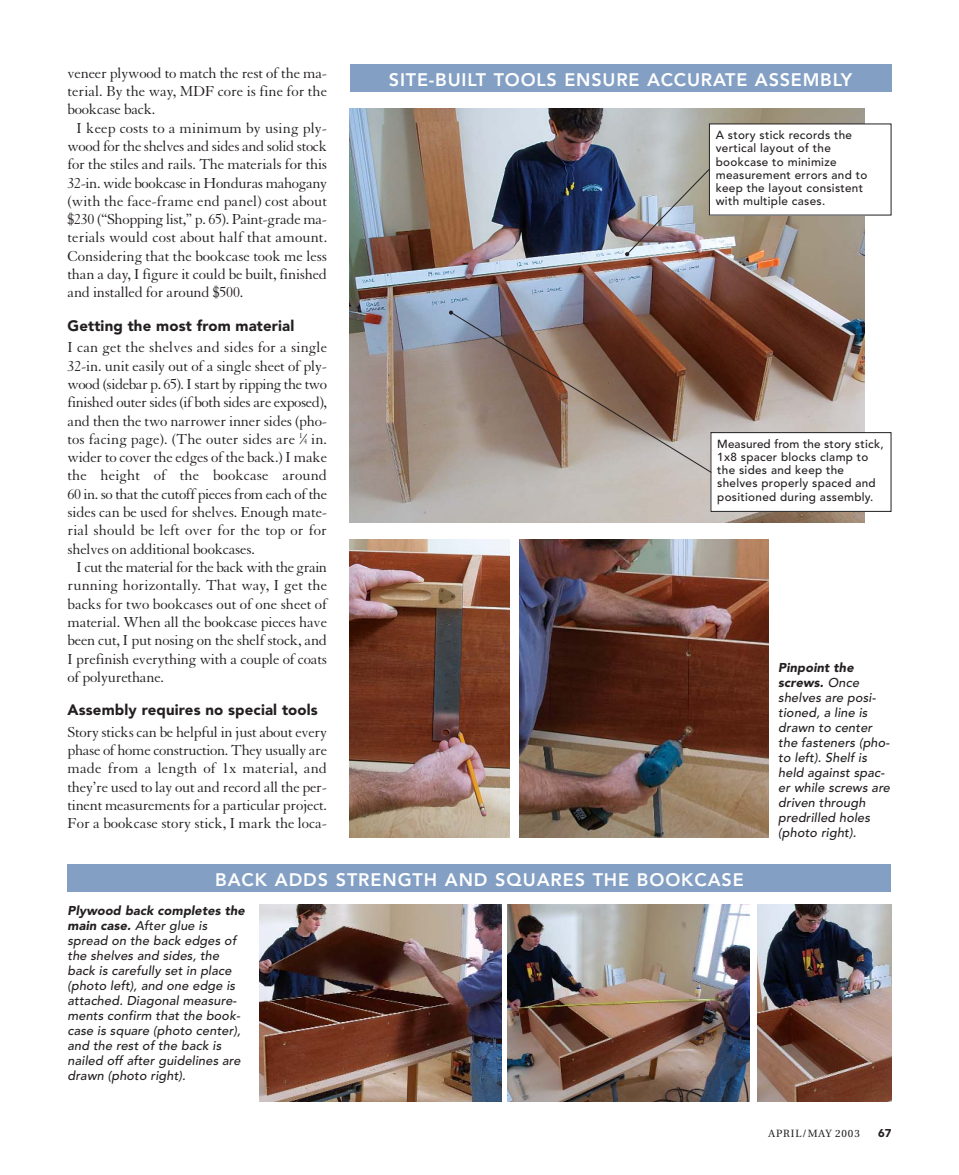
<style>
.page{position:relative;width:959px;height:1175px;background:#fff}
.page>*{position:absolute;margin:0;border:0;box-sizing:border-box;transform-origin:0 0}
.t1{font:800 18px "Avenir";letter-spacing:.045em;color:#fff}
.t2{font:15.75px/18.3px "Granjon";letter-spacing:-.015em;color:#231f20;text-align:justify}
.t3{font:15.75px "Granjon";letter-spacing:.005em;color:#231f20}
.t4{font:900 15px "Avenir";letter-spacing:.01em;color:#231f20}
.t5{font:italic 500 12.75px/15px "Avenir";letter-spacing:.01em;color:#231f20}
.t6{font:500 11.7px/13.2px "Avenir";letter-spacing:.025em;color:#231f20}
.t7{font:900 11.25px "Avenir";color:#231f20}
.t8{font:10.5px "Utopia";letter-spacing:.08em;color:#231f20}
.s1{font-size:7.8px}
.s2{font-weight:900}
</style>
<div class="page">
<div style="left:350px;top:64px;width:541px;height:28px;background:#839fc4"></div>
<div style="left:68px;top:864px;width:823px;height:28px;background:#839fc4"></div>
<img style="left:349px;top:108px;width:515px;height:414px">
<img style="left:349px;top:539px;width:161px;height:298px">
<img style="left:260px;top:904px;width:241px;height:197px">
<img style="left:757px;top:904px;width:134px;height:197px">
<img style="left:508px;top:904px;width:241px;height:197px">
<div style="left:709px;top:124px;width:182px;height:91px;background:#fff"></div>
<div style="left:711px;top:432px;width:180px;height:79px;background:#fff"></div>
<div style="left:710px;top:432px;width:181px;height:80px;border:1px solid #231f20"></div>
<img style="left:520px;top:539px;width:248px;height:298px">
<img style="left:450px;top:168px;width:262px;height:305px">
<svg style="left:625px;top:252px;width:4px;height:4px"></svg>
<svg style="left:449px;top:310px;width:4px;height:5px"></svg>
<p class="t2" style="left:68px;top:65px;width:261px">veneer plywood to match the rest of the ma-</p>
<p class="t2" style="left:68px;top:83px;width:261px">terial. By the way, MDF core is fine for the</p>
<p class="t2" style="left:68px;top:102px;width:89px">bookcase back.</p>
<p class="t3" style="left:76px;top:122px;width:252px">I keep costs to a minimum by using ply-</p>
<p class="t2" style="left:68px;top:138px;width:261px">wood for the shelves and sides and solid stock</p>
<p class="t2" style="left:68px;top:157px;width:261px">for the stiles and rails. The materials for this</p>
<p class="t2" style="left:68px;top:175px;width:261px">32-in. wide bookcase in Honduras mahogany</p>
<p class="t3" style="left:68px;top:195px;width:261px">(with the face-frame end panel) cost about</p>
<p class="t2" style="left:68px;top:211px;width:261px">$230 (“Shopping list,” p. 65). Paint-grade ma-</p>
<p class="t3" style="left:68px;top:232px;width:261px">terials would cost about half that amount.</p>
<p class="t2" style="left:68px;top:248px;width:261px">Considering that the bookcase took me less</p>
<p class="t2" style="left:68px;top:266px;width:261px">than a day, I figure it could be built, finished</p>
<p class="t2" style="left:68px;top:285px;width:177px">and installed for around $500.</p>
<p class="t4" style="left:68px;top:319px;width:228px">Getting the most from material</p>
<p class="t3" style="left:68px;top:341px;width:261px">I can get the shelves and sides for a single</p>
<p class="t2" style="left:68px;top:358px;width:261px">32-in. unit easily out of a single sheet of ply-</p>
<p class="t2" style="left:68px;top:376px;width:261px">wood (sidebar p. 65). I start by ripping the two</p>
<p class="t2" style="left:68px;top:394px;width:261px">finished outer sides (if both sides are exposed),</p>
<p class="t2" style="left:68px;top:413px;width:261px">and then the two narrower inner sides (pho-</p>
<p class="t3" style="left:68px;top:433px;width:261px">tos facing page). (The outer sides are <sup>1</sup>⁄<span class="s1">4</span> in.</p>
<p class="t2" style="left:67px;top:449px;width:261px">wider to cover the edges of the back.) I make</p>
<p class="t3" style="left:67px;top:470px;width:261px">the height of the bookcase around</p>
<p class="t2" style="left:67px;top:486px;width:261px">60 in. so that the cutoff pieces from each of the</p>
<p class="t2" style="left:67px;top:504px;width:261px">sides can be used for shelves. Enough mate-</p>
<p class="t3" style="left:67px;top:524px;width:261px">rial should be left over for the top or for</p>
<p class="t2" style="left:67px;top:541px;width:189px">shelves on additional bookcases.</p>
<p class="t2" style="left:76px;top:559px;width:252px">I cut the material for the back with the grain</p>
<p class="t3" style="left:67px;top:579px;width:261px">running horizontally. That way, I get the</p>
<p class="t2" style="left:67px;top:596px;width:261px">backs for two bookcases out of one sheet of</p>
<p class="t2" style="left:67px;top:614px;width:261px">material. When all the bookcase pieces have</p>
<p class="t2" style="left:67px;top:632px;width:261px">been cut, I put nosing on the shelf stock, and</p>
<p class="t2" style="left:67px;top:651px;width:261px">I prefinish everything with a couple of coats</p>
<p class="t2" style="left:67px;top:669px;width:98px">of polyurethane.</p>
<p class="t4" style="left:68px;top:703px;width:252px">Assembly requires no special tools</p>
<p class="t2" style="left:68px;top:724px;width:261px">Story sticks can be helpful in just about every phase of home construction. They usually are made from a length of 1x material, and they’re used to lay out and record all the per&shy;tinent measurements for a particular project.<br>For a bookcase story stick, I mark the loca-</p>
<p class="t1" style="left:389px;top:72px;width:465px">SITE-BUILT TOOLS ENSURE ACCURATE ASSEMBLY</p>
<p class="t6" style="left:715px;top:130px;width:153px">A story stick records the vertical layout of the bookcase to minimize measurement errors and to keep the layout consistent with multiple cases.</p>
<p class="t6" style="left:717px;top:438px;width:168px">Measured from the story stick,<br>1x8 spacer blocks clamp to the sides and keep the shelves properly spaced and positioned during assembly.</p>
<p class="t5" style="left:778px;top:661px;width:113px"><span class="s2">Pinpoint the screws.</span> Once shelves are posi&shy;tioned, a line is drawn to center the fasteners (pho&shy;to left). Shelf is held against spac&shy;er while screws are driven through predrilled holes (photo right).</p>
<p class="t1" style="left:215px;top:872px;width:530px">BACK ADDS STRENGTH AND SQUARES THE BOOKCASE</p>
<p class="t5" style="left:67px;top:904px;width:179px"><span class="s2">Plywood back completes the main case.</span> After glue is spread on the back edges of the shelves and sides, the back is carefully set in place (photo left), and one edge is attached. Diagonal measure&shy;ments confirm that the book&shy;case is square (photo center), and the rest of the back is nailed off after guidelines are drawn (photo right).</p>
<p class="t8" style="left:768px;top:1129px;width:93px">APRIL/MAY 2003</p>
<p class="t7" style="left:878px;top:1128px;width:15px">67</p>
</div>
